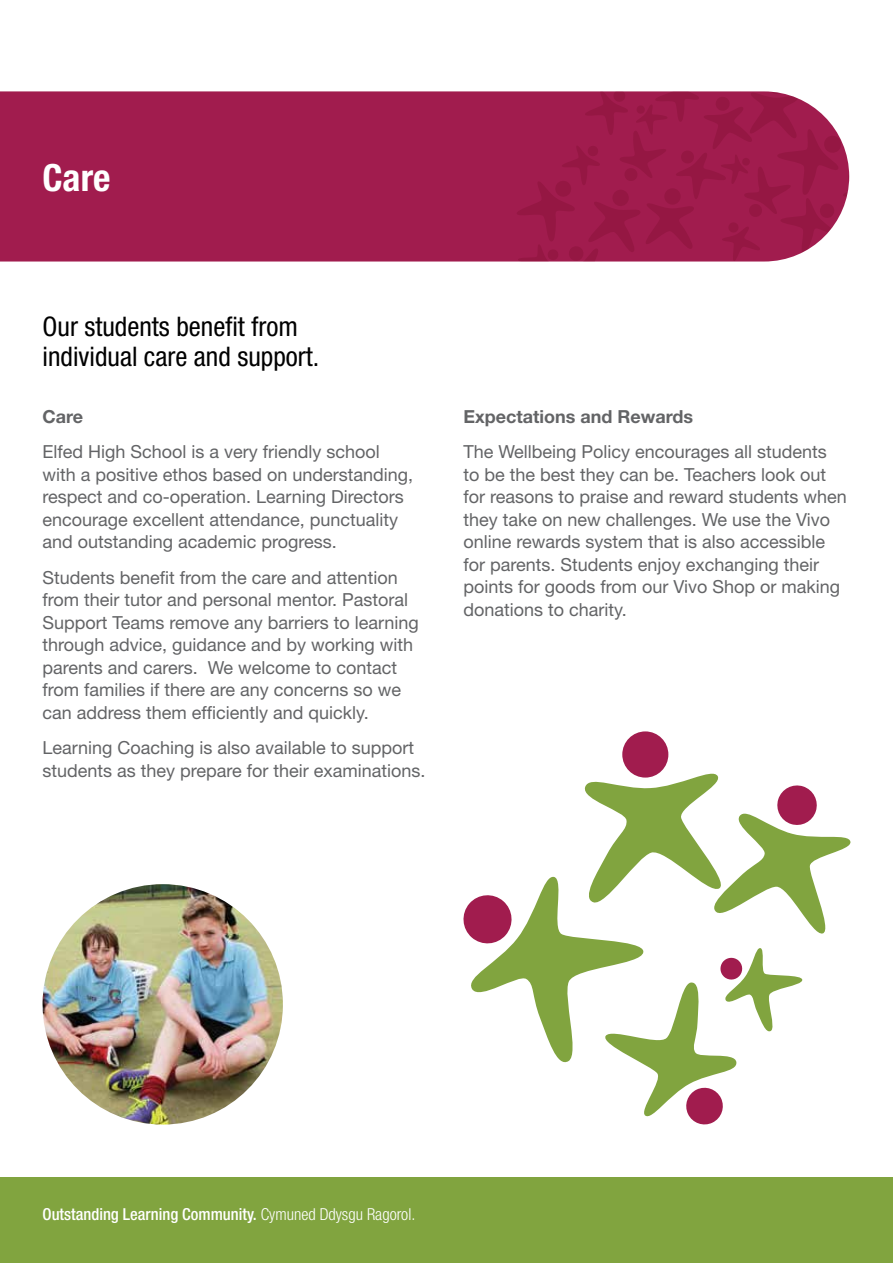
<style>
.page{position:relative;width:893px;height:1263px;background:#fff}
.page>*{position:absolute;margin:0;border:0;box-sizing:border-box;transform-origin:0 0}
.t1{font:700 condensed 37.5px "Helvetica Neue";color:#fff}
.t2{font:condensed 27px/30px "Helvetica Neue";color:#000}
.t3{font:18px/22.5px "Helvetica Neue";color:#636466}
.t4{font:700 18px "Helvetica Neue";color:#636466}
.t5{font:500 condensed 16.5px "Helvetica Neue";color:#fff}
.s1{font-weight:300}
</style>
<div class="page">
<div style="left:0;top:91px;width:515px;height:170px;background:#a11c4e"></div>
<svg style="left:515px;top:91px;width:334px;height:170px;background:#a32754"></svg>
<div style="left:0;top:1178px;width:893px;height:85px;background:#81a43f"></div>
<div style="left:622px;top:731px;width:46px;height:46px;background:#a11c4e;border-radius:50%"></div>
<svg style="left:463px;top:767px;width:388px;height:358px"></svg>
<img style="left:43px;top:884px;width:240px;height:240px;border-radius:120px">
<h1 class="t1" style="left:43px;top:155px;width:70px">Care</h1>
<h2 class="t2" style="left:43px;top:311px;width:278px">Our students benefit from individual care and support.</h2>
<p class="t4" style="left:43px;top:406px;width:42px">Care</p>
<p class="t3" style="left:43px;top:440px;width:372px">Elfed High School is a very friendly school with a positive ethos based on understanding, respect and co-operation. Learning Directors encourage excellent attendance, punctuality and outstanding academic progress.</p>
<p class="t3" style="left:43px;top:566px;width:378px">Students benefit from the care and attention from their tutor and personal mentor. Pastoral Support Teams remove any barriers to learning through advice, guidance and by working with parents and carers. We welcome to contact from families if there are any concerns so we can address them efficiently and quickly.</p>
<p class="t3" style="left:43px;top:736px;width:385px">Learning Coaching is also available to support students as they prepare for their examinations.</p>
<p class="t4" style="left:463px;top:406px;width:231px">Expectations and Rewards</p>
<p class="t3" style="left:463px;top:441px;width:385px">The Wellbeing Policy encourages all students to be the best they can be. Teachers look out for reasons to praise and reward students when they take on new challenges. We use the Vivo online rewards system that is also accessible for parents. Students enjoy exchanging their points for goods from our Vivo Shop or making donations to charity.</p>
<p class="t5" style="left:43px;top:1205px;width:374px">Outstanding Learning Community. <span class="s1">Cymuned Ddysgu Ragorol.</span></p>
</div>
